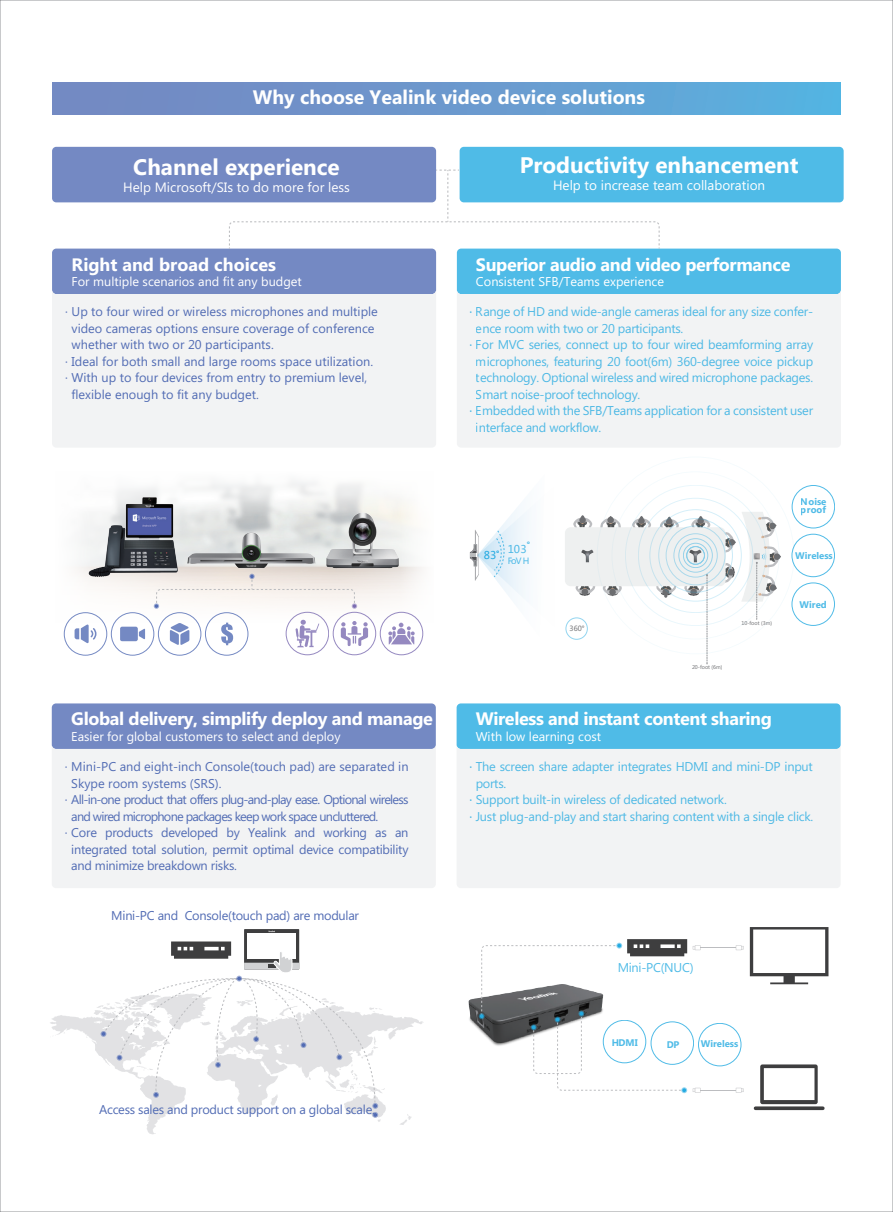
<style>
.page{position:relative;width:893px;height:1212px;background:#fff}
.page>*{position:absolute;margin:0;border:0;box-sizing:border-box;transform-origin:0 0}
.t1{font:700 22.5px "Microsoft Phags Pa";color:#fff}
.t2{font:700 19.5px "Microsoft Phags Pa";color:#fff}
.t3{font:700 18px "Microsoft Phags Pa";letter-spacing:-.02em;color:#fff}
.t4{font:700 18px "Microsoft Phags Pa";color:#fff}
.t5{font:13.5px "Microsoft Phags Pa";color:#fff}
.t6{font:12.75px "Microsoft Phags Pa";letter-spacing:-.02em;color:#24aae1}
.t7{font:12.75px "Microsoft Phags Pa";color:#526cb4}
.t8{font:12.75px "Microsoft Phags Pa";letter-spacing:-.02em;color:#526cb4}
.t9{font:12.75px "Microsoft Phags Pa";color:#fff}
.t10{font:12.75px "Microsoft Phags Pa";letter-spacing:-.06em;color:#526cb4}
.t11{font:10.65px "Microsoft Ya Hei";color:#24aae1}
.t12{font:700 9.6px/8.1px "Microsoft Phags Pa";color:#24aae1}
.t13{font:8.55px "Microsoft Ya Hei";color:#24aae1}
.t14{font:7.65px "Microsoft Phags Pa";color:#6c6d70}
.t15{font:5.55px "Microsoft Phags Pa";color:#6c6d70}
.s1{color:#1ea6de}
</style>
<div class="page">
<div style="left:52px;top:83px;width:789px;height:31px;background:linear-gradient(to right,#7884bf,#59b1df)"></div>
<div style="left:52px;top:249px;width:384px;height:45px;background:#7489c3;border-radius:4px"></div>
<div style="left:457px;top:249px;width:384px;height:45px;background:#4fbbe7;border-radius:4px"></div>
<div style="left:457px;top:290px;width:384px;height:157px;background:#f2f3f4"></div>
<div style="left:52px;top:290px;width:384px;height:157px;background:#f2f3f4"></div>
<div style="left:52px;top:147px;width:384px;height:55px;background:#7489c3;border-radius:4px"></div>
<div style="left:460px;top:147px;width:384px;height:55px;background:#4fbbe7;border-radius:4px"></div>
<svg style="left:228px;top:170px;width:432px;height:79px"></svg>
<div style="left:52px;top:703px;width:384px;height:46px;background:#7489c3;border-radius:4px"></div>
<div style="left:52px;top:745px;width:384px;height:143px;background:#f2f3f4"></div>
<div style="left:457px;top:703px;width:384px;height:46px;background:#4fbbe7;border-radius:4px"></div>
<div style="left:457px;top:745px;width:384px;height:143px;background:#f2f3f4"></div>
<svg style="left:196px;top:481px;width:201px;height:37px"></svg>
<div style="left:397px;top:469px;width:36px;height:153px;background:#fcfcfb"></div>
<svg style="left:66px;top:566px;width:355px;height:58px"></svg>
<img style="left:76px;top:487px;width:120px;height:109px">
<img style="left:179px;top:526px;width:143px;height:48px">
<img style="left:319px;top:510px;width:84px;height:63px">
<svg style="left:75px;top:624px;width:21px;height:19px"></svg>
<div style="left:64px;top:612px;width:43px;height:43px;border:1px solid #526cb4;border-radius:50%"></div>
<div style="left:111px;top:612px;width:43px;height:43px;border:1px solid #526cb4;border-radius:50%"></div>
<svg style="left:120px;top:627px;width:25px;height:14px"></svg>
<div style="left:158px;top:612px;width:43px;height:43px;border:1px solid #526cb4;border-radius:50%"></div>
<svg style="left:170px;top:623px;width:19px;height:22px"></svg>
<div style="left:205px;top:612px;width:43px;height:43px;border:1px solid #526cb4;border-radius:50%"></div>
<svg style="left:221px;top:623px;width:12px;height:22px"></svg>
<div style="left:286px;top:612px;width:43px;height:43px;border:1px solid #7b6cb1;border-radius:50%"></div>
<svg style="left:295px;top:620px;width:24px;height:27px"></svg>
<div style="left:333px;top:612px;width:43px;height:43px;border:1px solid #7b6cb1;border-radius:50%"></div>
<svg style="left:341px;top:621px;width:27px;height:25px"></svg>
<div style="left:380px;top:612px;width:43px;height:43px;border:1px solid #7b6cb1;border-radius:50%"></div>
<svg style="left:388px;top:623px;width:27px;height:21px"></svg>
<svg style="left:154px;top:574px;width:203px;height:35px"></svg>
<div style="left:244px;top:929px;width:55px;height:40px;background:#3e3e3f"></div>
<div style="left:247px;top:933px;width:49px;height:25px;background:#fff"></div>
<svg style="left:50px;top:941px;width:373px;height:193px"></svg>
<svg style="left:660px;top:516px;width:19px;height:11px"></svg>
<svg style="left:691px;top:516px;width:19px;height:11px"></svg>
<svg style="left:632px;top:516px;width:19px;height:11px"></svg>
<svg style="left:656px;top:586px;width:20px;height:12px"></svg>
<svg style="left:718px;top:512px;width:63px;height:108px"></svg>
<div style="left:565px;top:527px;width:161px;height:59px;background:#eef0f0;border-radius:6px"></div>
<svg style="left:684px;top:574px;width:24px;height:91px"></svg>
<div style="left:686px;top:546px;width:19px;height:19px;border:1px solid #24aae1;border-radius:50%"></div>
<div style="left:658px;top:518px;width:75px;height:74px;border:1px solid #24aae1;border-radius:50%"></div>
<div style="left:666px;top:526px;width:59px;height:59px;border:1px solid #24aae1;border-radius:50%"></div>
<div style="left:683px;top:543px;width:25px;height:25px;border:1px solid #24aae1;border-radius:50%"></div>
<div style="left:674px;top:533px;width:44px;height:44px;border:1px solid #24aae1;border-radius:50%"></div>
<div style="left:678px;top:538px;width:35px;height:34px;border:1px solid #24aae1;border-radius:50%"></div>
<img style="left:687px;top:547px;width:18px;height:16px">
<svg style="left:470px;top:506px;width:152px;height:134px"></svg>
<div style="left:792px;top:485px;width:43px;height:43px;border:1px solid #24aae1;border-radius:50%"></div>
<div style="left:792px;top:534px;width:43px;height:43px;border:1px solid #24aae1;border-radius:50%"></div>
<div style="left:792px;top:583px;width:43px;height:43px;border:1px solid #24aae1;border-radius:50%"></div>
<img style="left:469px;top:998px;width:10px;height:32px">
<svg style="left:736px;top:945px;width:8px;height:5px"></svg>
<svg style="left:693px;top:945px;width:7px;height:5px"></svg>
<hr style="left:700px;top:947px;width:36px;height:1px;background:#bcbdc0">
<svg style="left:736px;top:1088px;width:8px;height:5px"></svg>
<svg style="left:693px;top:1088px;width:7px;height:5px"></svg>
<hr style="left:700px;top:1090px;width:36px;height:1px;background:#bcbdc0">
<svg style="left:754px;top:1064px;width:70px;height:46px"></svg>
<svg style="left:750px;top:927px;width:78px;height:57px"></svg>
<svg style="left:479px;top:939px;width:208px;height:154px"></svg>
<div style="left:603px;top:1020px;width:43px;height:43px;border:1px solid #24aae1;border-radius:50%"></div>
<div style="left:651px;top:1021px;width:43px;height:44px;border:1px solid #24aae1;border-radius:50%"></div>
<div style="left:698px;top:1023px;width:43px;height:43px;border:1px solid #24aae1;border-radius:50%"></div>
<h2 class="t2" style="left:253px;top:83px;width:393px">Why choose Yealink video device solutions</h2>
<h1 class="t1" style="left:133px;top:151px;width:208px">Channel experience</h1>
<p class="t5" style="left:123px;top:177px;width:228px">Help Microsoft/SIs to do more for less</p>
<h1 class="t1" style="left:520px;top:149px;width:280px">Productivity enhancement</h1>
<p class="t5" style="left:553px;top:176px;width:214px">Help to increase team collaboration</p>
<h3 class="t4" style="left:72px;top:251px;width:206px">Right and broad choices</h3>
<p class="t9" style="left:72px;top:272px;width:232px">For multiple scenarios and fit any budget</p>
<h3 class="t3" style="left:476px;top:251px;width:316px">Superior audio and video performance</h3>
<p class="t9" style="left:476px;top:272px;width:190px">Consistent SFB/Teams experience</p>
<p class="t7" style="left:65px;top:303px;width:314px">· Up to four wired or wireless microphones and multiple</p>
<p class="t7" style="left:72px;top:320px;width:305px">video cameras options ensure coverage of conference</p>
<p class="t7" style="left:72px;top:336px;width:204px">whether with two or 20 participants.</p>
<p class="t7" style="left:65px;top:353px;width:309px">· Ideal for both small and large rooms space utilization.</p>
<p class="t7" style="left:65px;top:369px;width:303px">· With up to four devices from entry to premium level,</p>
<p class="t7" style="left:72px;top:386px;width:189px">flexible enough to fit any budget.</p>
<p class="t6" style="left:470px;top:303px;width:345px"><span class="s1">·</span> Range of HD and wide-angle cameras ideal for any size confer-</p>
<p class="t6" style="left:476px;top:320px;width:209px">ence room with two or 20 participants.</p>
<p class="t6" style="left:470px;top:336px;width:345px"><span class="s1">·</span> For MVC series, connect up to four wired beamforming array</p>
<p class="t6" style="left:476px;top:353px;width:339px">microphones, featuring 20 foot(6m) 360-degree voice pickup</p>
<p class="t6" style="left:476px;top:369px;width:339px">technology. Optional wireless and wired microphone packages.</p>
<p class="t6" style="left:476px;top:386px;width:166px">Smart noise-proof technology.</p>
<p class="t6" style="left:470px;top:402px;width:345px"><span class="s1">·</span> Embedded with the SFB/Teams application for a consistent user</p>
<p class="t6" style="left:476px;top:419px;width:127px">interface and workflow.</p>
<p class="t11" style="left:527px;top:532px;width:12px">。</p>
<p class="t11" style="left:496px;top:542px;width:32px">。103</p>
<p class="t13" style="left:507px;top:555px;width:23px">FoV H</p>
<p class="t11" style="left:484px;top:548px;width:14px">83</p>
<p class="t12" style="left:801px;top:497px;width:27px">Noise proof</p>
<p class="t12" style="left:795px;top:551px;width:39px">Wireless</p>
<p class="t12" style="left:800px;top:600px;width:29px">Wired</p>
<p class="t14" style="left:570px;top:623px;width:17px">360°</p>
<p class="t15" style="left:741px;top:619px;width:32px">10-foot (3m)</p>
<p class="t15" style="left:692px;top:663px;width:32px">20-foot (6m)</p>
<h3 class="t3" style="left:71px;top:706px;width:363px">Global delivery, simplify deploy and manage</h3>
<p class="t9" style="left:71px;top:727px;width:271px">Easier for global customers to select and deploy</p>
<h3 class="t3" style="left:476px;top:706px;width:298px">Wireless and instant content sharing</h3>
<p class="t9" style="left:476px;top:727px;width:127px">With low learning cost</p>
<p class="t7" style="left:65px;top:758px;width:345px">· Mini-PC and eight-inch Console(touch pad) are separated in</p>
<p class="t7" style="left:71px;top:774px;width:152px">Skype room systems (SRS).</p>
<p class="t10" style="left:65px;top:791px;width:345px">· All-in-one product that offers plug-and-play ease. Optional wireless</p>
<p class="t10" style="left:71px;top:807px;width:309px">and wired microphone packages keep work space uncluttered.</p>
<p class="t8" style="left:65px;top:824px;width:345px">· Core products developed by Yealink and working as an</p>
<p class="t8" style="left:71px;top:840px;width:339px">integrated total solution, permit optimal device compatibility</p>
<p class="t8" style="left:71px;top:857px;width:167px">and minimize breakdown risks.</p>
<p class="t6" style="left:469px;top:758px;width:345px"><span class="s1">·</span> The screen share adapter integrates HDMI and mini-DP input</p>
<p class="t6" style="left:476px;top:774px;width:32px">ports.</p>
<p class="t6" style="left:469px;top:791px;width:259px"><span class="s1">·</span> Support built-in wireless of dedicated network.</p>
<p class="t6" style="left:469px;top:807px;width:345px"><span class="s1">·</span> Just plug-and-play and start sharing content with a single click.</p>
<p class="t8" style="left:111px;top:906px;width:249px">Mini-PC and Console(touch pad) are modular</p>
<p class="t6" style="left:617px;top:959px;width:78px">Mini-PC(NUC)</p>
<p class="t12" style="left:611px;top:1038px;width:28px">HDMI</p>
<p class="t12" style="left:667px;top:1039px;width:14px">DP</p>
<p class="t12" style="left:701px;top:1039px;width:39px">Wireless</p>
<p class="t8" style="left:99px;top:1100px;width:277px">Access sales and product support on a global scale.</p>
</div>
